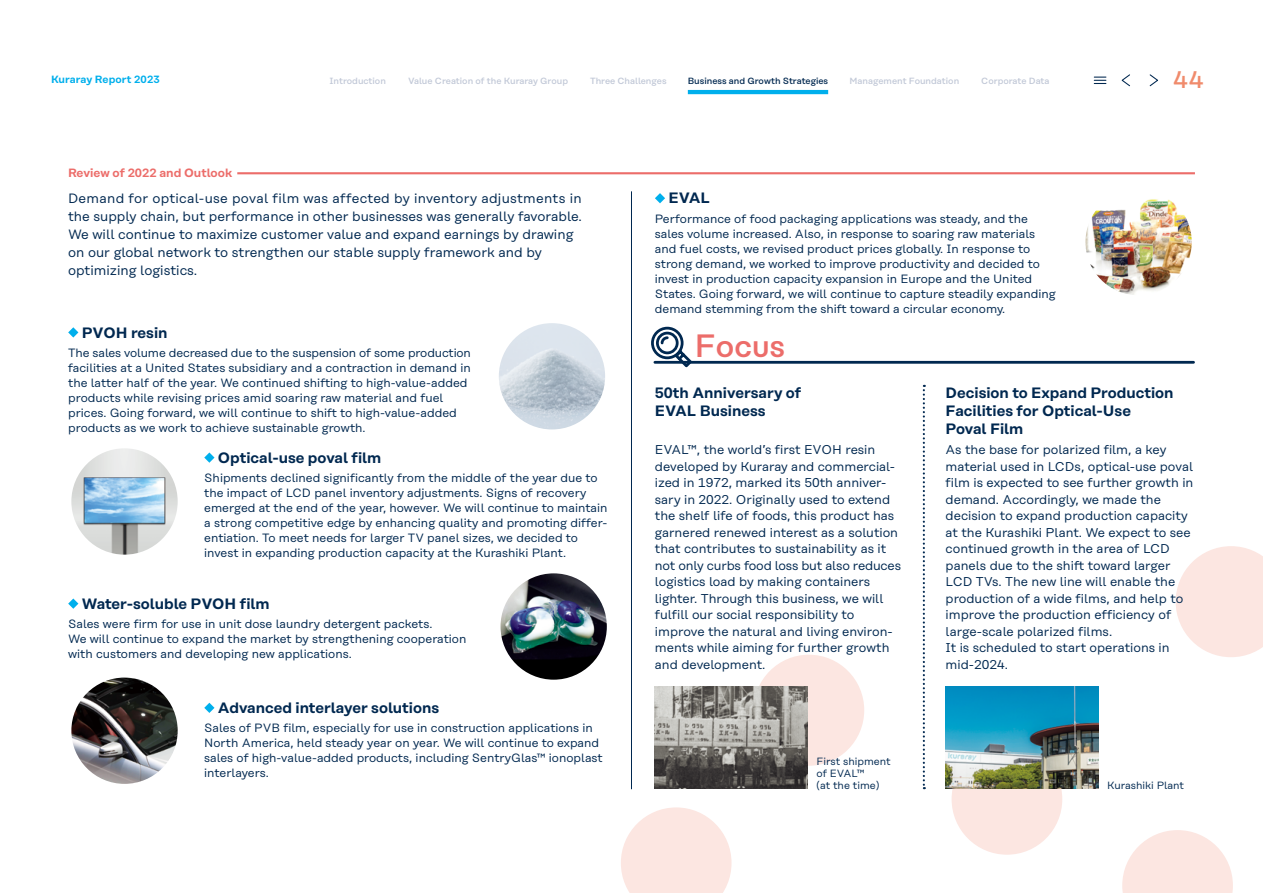
<style>
.page{position:relative;width:1263px;height:893px;background:#fff}
.page>*{position:absolute;margin:0;border:0;box-sizing:border-box;transform-origin:0 0}
.t1{font:500 24px "Rational Text";color:#f08b6c}
.t2{font:600 22.5px "Rational Text";color:#ec6d6a}
.t3{font:600 15px/18px "Rational Text";color:#002850}
.t4{font:13.5px/18px "Rational Text";color:#002850}
.t5{font:12.75px/16.5px "Rational Text";color:#002850}
.t6{font:12px/15px "Rational Text";color:#002850}
.t7{font:600 12px "Rational Text";color:#ec6d6a}
.t8{font:10.5px/12px "Rational Text";color:#002850}
.t9{font:600 10.5px "Rational Text";letter-spacing:.01em;color:#00afec}
.t10{font:500 9px "Rational Text";color:#c1c8d7}
.t11{font:500 9px "Rational Text";color:#002850}
.s1{font-weight:500;font-size:32.25px}
</style>
<div class="page">
<svg style="left:1176px;top:546px;width:87px;height:111px"></svg>
<svg style="left:1122px;top:830px;width:111px;height:63px"></svg>
<div style="left:951px;top:744px;width:111px;height:111px;background:#fce6e1;border-radius:50%"></div>
<div style="left:753px;top:655px;width:111px;height:111px;background:#fce6e1;border-radius:50%"></div>
<svg style="left:621px;top:807px;width:110px;height:86px"></svg>
<hr style="left:631px;top:191px;width:1px;height:598px;background:#002850">
<svg style="left:923px;top:385px;width:2px;height:404px"></svg>
<hr style="left:237px;top:172px;width:958px;height:2px;background:#ec6d6a">
<svg style="left:68px;top:327px;width:10px;height:11px"></svg>
<svg style="left:68px;top:598px;width:10px;height:11px"></svg>
<svg style="left:204px;top:452px;width:10px;height:11px"></svg>
<svg style="left:204px;top:703px;width:10px;height:10px"></svg>
<svg style="left:655px;top:193px;width:10px;height:10px"></svg>
<img style="left:499px;top:323px;width:106px;height:106px;border-radius:53px">
<img style="left:500px;top:573px;width:107px;height:107px;border-radius:53px">
<img style="left:71px;top:448px;width:107px;height:107px;border-radius:53px">
<img style="left:71px;top:678px;width:107px;height:106px;border-radius:53px">
<img style="left:1085px;top:189px;width:107px;height:106px;border-radius:53px">
<svg style="left:651px;top:326px;width:43px;height:42px"></svg>
<hr style="left:655px;top:361px;width:538px;height:3px;background:#002850">
<img style="left:655px;top:687px;width:153px;height:102px">
<img style="left:946px;top:687px;width:153px;height:102px">
<svg style="left:1121px;top:74px;width:9px;height:13px"></svg>
<svg style="left:1149px;top:74px;width:9px;height:13px"></svg>
<svg style="left:1094px;top:77px;width:12px;height:7px"></svg>
<hr style="left:688px;top:90px;width:140px;height:4px;background:#00afec">
<p class="t9" style="left:51px;top:73px;width:110px">Kuraray Report 2023</p>
<p class="t10" style="left:330px;top:75px;width:58px">Introduction</p>
<p class="t10" style="left:408px;top:75px;width:161px">Value Creation of the Kuraray Group</p>
<p class="t10" style="left:590px;top:75px;width:78px">Three Challenges</p>
<p class="t11" style="left:688px;top:75px;width:142px">Business and Growth Strategies</p>
<p class="t10" style="left:849px;top:75px;width:111px">Management Foundation</p>
<p class="t10" style="left:981px;top:75px;width:70px">Corporate Data</p>
<h1 class="t1" style="left:1173px;top:66px;width:31px">44</h1>
<p class="t7" style="left:68px;top:166px;width:166px">Review of 2022 and Outlook</p>
<p class="t4" style="left:68px;top:189px;width:515px">Demand for optical-use poval film was affected by inventory adjustments in the supply chain, but performance in other businesses was generally favorable.<br>We will continue to maximize customer value and expand earnings by drawing on our global network to strengthen our stable supply framework and by optimizing logistics.</p>
<p class="t3" style="left:82px;top:323px;width:87px">PVOH resin</p>
<p class="t6" style="left:68px;top:345px;width:404px">The sales volume decreased due to the suspension of some production facilities at a United States subsidiary and a contraction in demand in the latter half of the year. We continued shifting to high-value-added products while revising prices amid soaring raw material and fuel prices. Going forward, we will continue to shift to high-value-added products as we work to achieve sustainable growth.</p>
<p class="t3" style="left:218px;top:448px;width:165px">Optical-use poval film</p>
<p class="t6" style="left:204px;top:470px;width:405px">Shipments declined significantly from the middle of the year due to the impact of LCD panel inventory adjustments. Signs of recovery emerged at the end of the year, however. We will continue to maintain a strong competitive edge by enhancing quality and promoting differ&shy;entiation. To meet needs for larger TV panel sizes, we decided to invest in expanding production capacity at the Kurashiki Plant.</p>
<p class="t3" style="left:82px;top:594px;width:189px">Water-soluble PVOH film</p>
<p class="t6" style="left:68px;top:616px;width:400px">Sales were firm for use in unit dose laundry detergent packets.<br>We will continue to expand the market by strengthening cooperation with customers and developing new applications.</p>
<p class="t3" style="left:218px;top:699px;width:223px">Advanced interlayer solutions</p>
<p class="t6" style="left:204px;top:720px;width:400px">Sales of PVB film, especially for use in construction applications in North America, held steady year on year. We will continue to expand sales of high-value-added products, including SentryGlas™ ionoplast interlayers.</p>
<p class="t3" style="left:668px;top:189px;width:43px">EVAL</p>
<p class="t6" style="left:655px;top:211px;width:402px">Performance of food packaging applications was steady, and the sales volume increased. Also, in response to soaring raw materials and fuel costs, we revised product prices globally. In response to strong demand, we worked to improve productivity and decided to invest in production capacity expansion in Europe and the United States. Going forward, we will continue to capture steadily expanding demand stemming from the shift toward a circular economy.</p>
<h2 class="t2" style="left:694px;top:336px;width:92px"><span class="s1">F</span>OCUS</h2>
<p class="t3" style="left:655px;top:383px;width:148px">50th Anniversary of<br>EVAL Business</p>
<p class="t5" style="left:655px;top:442px;width:248px">EVAL™, the world’s first EVOH resin developed by Kuraray and commercial&shy;ized in 1972, marked its 50th anniver&shy;sary in 2022. Originally used to extend the shelf life of foods, this product has garnered renewed interest as a solution that contributes to sustainability as it not only curbs food loss but also reduces logistics load by making containers lighter. Through this business, we will fulfill our social responsibility to improve the natural and living environ&shy;ments while aiming for further growth and development.</p>
<p class="t8" style="left:816px;top:755px;width:76px">First shipment of EVAL™<br>(at the time)</p>
<p class="t3" style="left:946px;top:383px;width:229px">Decision to Expand Production<br>Facilities for Optical-Use<br>Poval Film</p>
<p class="t5" style="left:946px;top:442px;width:249px">As the base for polarized film, a key material used in LCDs, optical-use poval film is expected to see further growth in demand. Accordingly, we made the decision to expand production capacity at the Kurashiki Plant. We expect to see continued growth in the area of LCD panels due to the shift toward larger LCD TVs. The new line will enable the production of a wide films, and help to improve the production efficiency of large-scale polarized films.<br>It is scheduled to start operations in mid-2024.</p>
<p class="t8" style="left:1107px;top:779px;width:78px">Kurashiki Plant</p>
</div>
